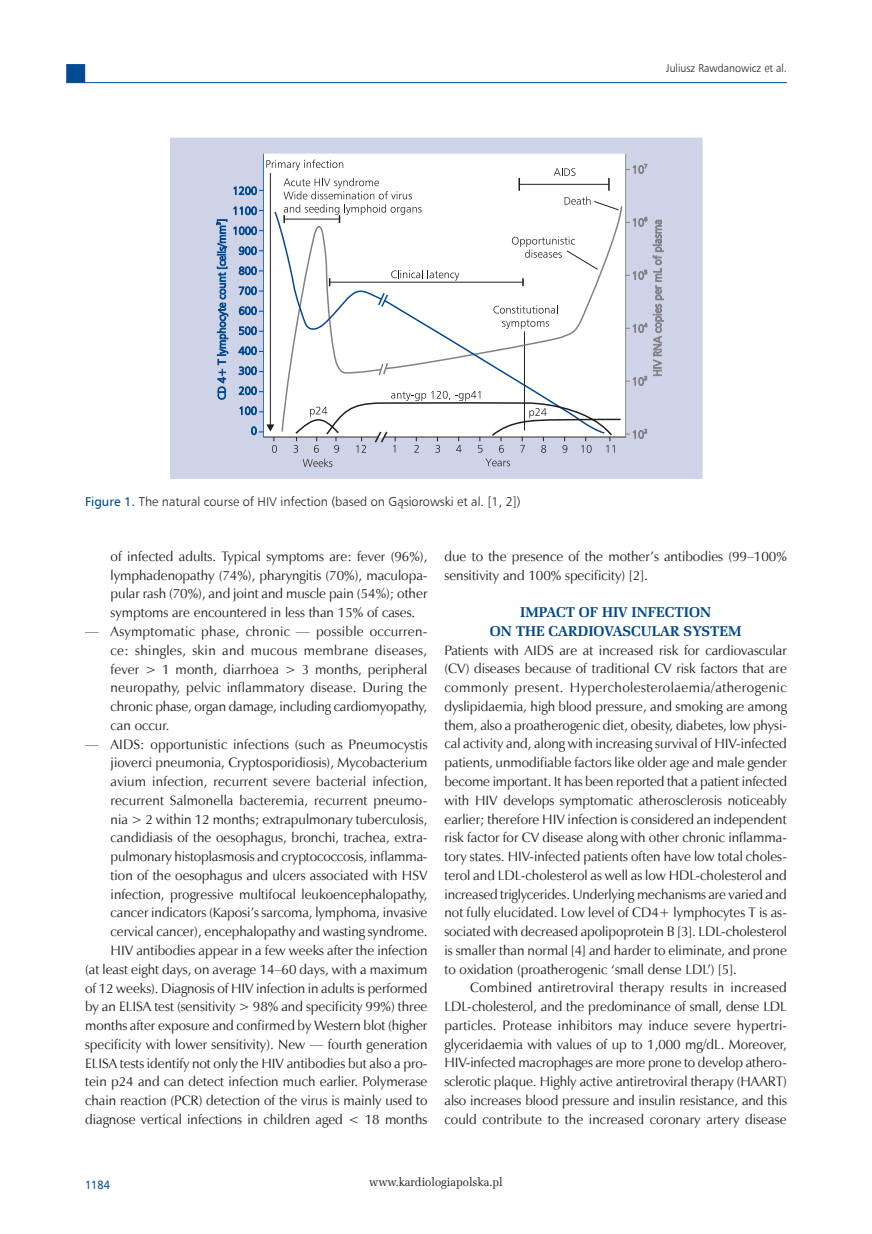
<style>
.page{position:relative;width:872px;height:1234px;background:#fff}
.page>*{position:absolute;margin:0;border:0;box-sizing:border-box;transform-origin:0 0}
._06_Srodtytul_1{font:700 14.25px/18.8px "Zapf Ellipt EU";color:#014990;text-align:center}
._09_Tekst_pierwszy_A{font:13.65px/18.8px "Zapf Humnst EU";color:#231f20;text-align:justify}
._09_Tekst_ANG{font:13.65px/18.8px "Zapf Humnst EU";color:#231f20;text-align:justify}
._26_Rycina_podpis{font:12.75px "Humnst 777 Lt EU";color:#231f20}
.t1{font:12px "Zapf Ellipt EU";color:#231f20;scale:.95 1}
.t2{font:12px "Humnst 777 EU";color:#014990;scale:.9 1}
.t3{font:11.25px "Humnst 777 Lt EU";color:#231f20;scale:.95 1}
.s1{font-family:"Humnst 777 EU";color:#014990}
</style>
<div class="page">
<hr style="left:85px;top:82px;width:702px;height:1px;background:#014990">
<div style="left:66px;top:64px;width:19px;height:19px;background:#014990;border:1px solid #014990"></div>
<div style="left:170px;top:138px;width:532px;height:340px;background:#ced3e7"></div>
<hr style="left:263px;top:154px;width:1px;height:283px;background:#014990">
<hr style="left:625px;top:154px;width:1px;height:283px;background:#808285">
<svg style="left:216px;top:159px;width:448px;height:308px"></svg>
<p class="t3" style="left:666px;top:61px;width:129px">Juliusz Rawdanowicz et al.</p>
<p class="_26_Rycina_podpis" style="left:85px;top:493px;width:437px"><span class="s1">Figure 1.</span> The natural course of HIV infection (based on Gąsiorowski et al. [1, 2])</p>
<p class="_09_Tekst_pierwszy_A" style="left:111px;top:546px;width:318px">of infected adults. Typical symptoms are: fever (96%), lymphadenopathy (74%), pharyngitis (70%), maculopa&shy;pular rash (70%), and joint and muscle pain (54%); other symptoms are encountered in less than 15% of cases.</p>
<p class="_09_Tekst_pierwszy_A" style="left:111px;top:621px;width:318px;text-indent:-26px">— Asymptomatic phase, chronic — possible occurren&shy;ce: shingles, skin and mucous membrane diseases, fever &gt; 1 month, diarrhoea &gt; 3 months, peripheral neuropathy, pelvic inflammatory disease. During the chronic phase, organ damage, including cardiomyopathy, can occur.</p>
<p class="_09_Tekst_pierwszy_A" style="left:111px;top:734px;width:318px;text-indent:-26px">— AIDS: opportunistic infections (such as Pneumocystis jioverci pneumonia, Cryptosporidiosis), Mycobacterium avium infection, recurrent severe bacterial infection, recurrent Salmonella bacteremia, recurrent pneumo&shy;nia &gt; 2 within 12 months; extrapulmonary tuberculosis, candidiasis of the oesophagus, bronchi, trachea, extra&shy;pulmonary histoplasmosis and cryptococcosis, inflamma&shy;tion of the oesophagus and ulcers associated with HSV infection, progressive multifocal leukoencephalopathy, cancer indicators (Kaposi’s sarcoma, lymphoma, invasive cervical cancer), encephalopathy and wasting syndrome.</p>
<p class="_09_Tekst_ANG" style="left:85px;top:940px;width:344px;text-indent:26px">HIV antibodies appear in a few weeks after the infection (at least eight days, on average 14–60 days, with a maximum of 12 weeks). Diagnosis of HIV infection in adults is performed by an ELISA test (sensitivity &gt; 98% and specificity 99%) three months after exposure and confirmed by Western blot (higher specificity with lower sensitivity). New — fourth generation ELISA tests identify not only the HIV antibodies but also a pro&shy;tein p24 and can detect infection much earlier. Polymerase chain reaction (PCR) detection of the virus is mainly used to diagnose vertical infections in children aged &lt; 18 months</p>
<p class="_09_Tekst_ANG" style="left:444px;top:546px;width:344px">due to the presence of the mother’s antibodies (99–100% sensitivity and 100% specificity) [2].</p>
<p class="_06_Srodtytul_1" style="left:490px;top:603px;width:253px">IMPACT OF HIV INFECTION<br>ON THE CARDIOVASCULAR SYSTEM</p>
<p class="_09_Tekst_pierwszy_A" style="left:444px;top:640px;width:344px">Patients with AIDS are at increased risk for cardiovascular (CV) diseases because of traditional CV risk factors that are commonly present. Hypercholesterolaemia/atherogenic dyslipidaemia, high blood pressure, and smoking are among them, also a proatherogenic diet, obesity, diabetes, low physi&shy;cal activity and, along with increasing survival of HIV-infected patients, unmodifiable factors like older age and male gender become important. It has been reported that a patient infected with HIV develops symptomatic atherosclerosis noticeably earlier; therefore HIV infection is considered an independent risk factor for CV disease along with other chronic inflamma&shy;tory states. HIV-infected patients often have low total choles&shy;terol and LDL-cholesterol as well as low HDL-cholesterol and increased triglycerides. Underlying mechanisms are varied and not fully elucidated. Low level of CD4+ lymphocytes T is as&shy;sociated with decreased apolipoprotein B [3]. LDL-cholesterol is smaller than normal [4] and harder to eliminate, and prone to oxidation (proatherogenic ‘small dense LDL’) [5].</p>
<p class="_09_Tekst_ANG" style="left:444px;top:978px;width:344px;text-indent:26px">Combined antiretroviral therapy results in increased LDL-cholesterol, and the predominance of small, dense LDL particles. Protease inhibitors may induce severe hypertri&shy;glyceridaemia with values of up to 1,000 mg/dL. Moreover, HIV-infected macrophages are more prone to develop athero&shy;sclerotic plaque. Highly active antiretroviral therapy (HAART) also increases blood pressure and insulin resistance, and this could contribute to the increased coronary artery disease</p>
<p class="t2" style="left:85px;top:1176px;width:29px">1184</p>
<p class="t1" style="left:369px;top:1173px;width:142px">www.kardiologiapolska.pl</p>
</div>
